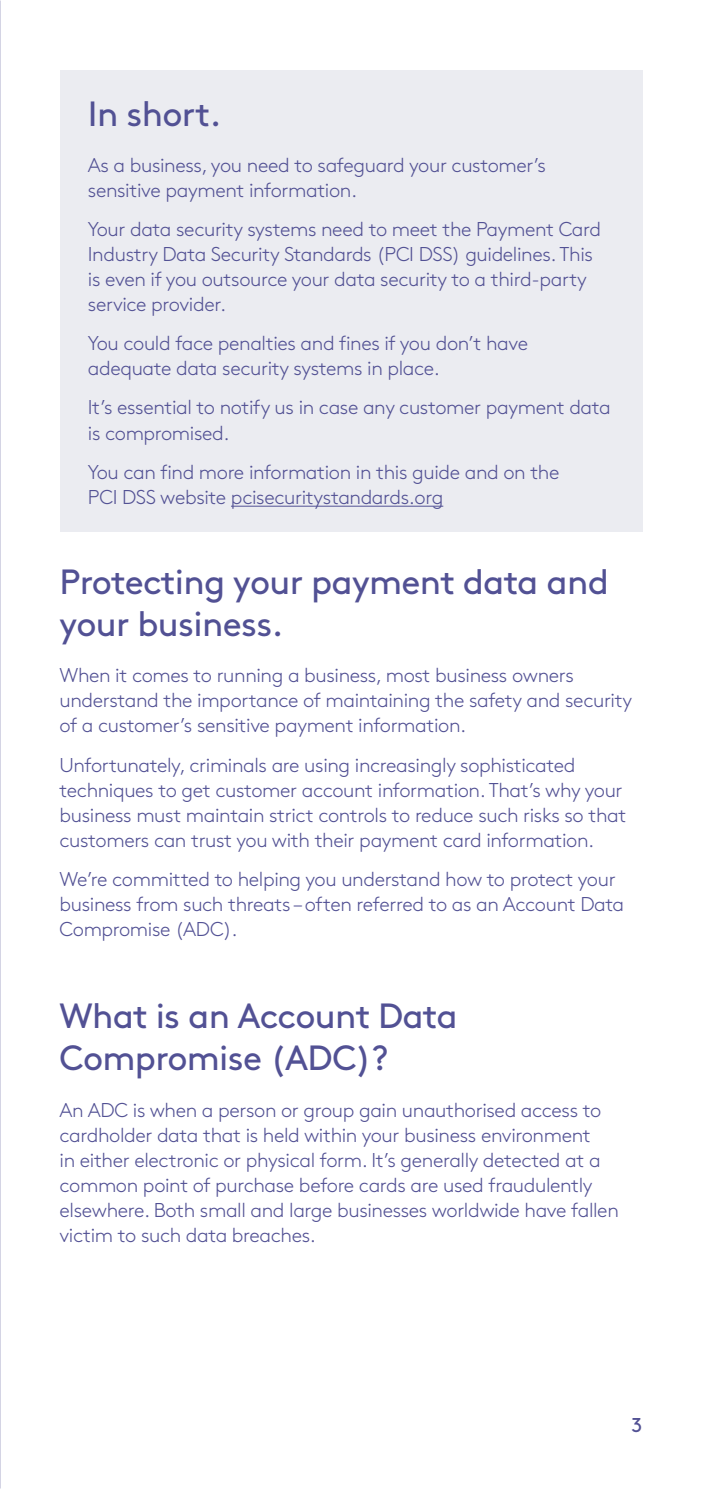
<style>
.page{position:relative;width:702px;height:1489px;background:#fff}
.page>*{position:absolute;margin:0;border:0;box-sizing:border-box;transform-origin:0 0}
.t1{font:35px/42.5px "Brown";letter-spacing:-.02em;color:#525194}
.t2{font:300 20px/25px "Brown";letter-spacing:-.02em;color:#525194}
.t3{font:20px "Brown";color:#525194}
</style>
<div class="page">
<div style="left:60px;top:71px;width:582px;height:461px;background:#ebecf1"></div>
<hr style="left:231px;top:505px;width:212px;height:1px;background:#525194">
<h2 class="t1" style="left:88px;top:89px;width:135px">In short.</h2>
<p class="t2" style="left:88px;top:151px;width:459px">As a business, you need to safeguard your customer’s sensitive payment information.</p>
<p class="t2" style="left:88px;top:215px;width:514px">Your data security systems need to meet the Payment Card Industry Data Security Standards (PCI DSS) guidelines. This is even if you outsource your data security to a third-party service provider.</p>
<p class="t2" style="left:88px;top:329px;width:441px">You could face penalties and fines if you don’t have adequate data security systems in place.</p>
<p class="t2" style="left:88px;top:393px;width:524px">It’s essential to notify us in case any customer payment data is compromised.</p>
<p class="t2" style="left:88px;top:458px;width:473px">You can find more information in this guide and on the<br>PCI DSS website pcisecuritystandards.org</p>
<h2 class="t1" style="left:60px;top:557px;width:550px">Protecting your payment data and your business.</h2>
<p class="t2" style="left:60px;top:661px;width:574px">When it comes to running a business, most business owners understand the importance of maintaining the safety and security of a customer’s sensitive payment information.</p>
<p class="t2" style="left:60px;top:750px;width:568px">Unfortunately, criminals are using increasingly sophisticated techniques to get customer account information. That’s why your business must maintain strict controls to reduce such risks so that customers can trust you with their payment card information.</p>
<p class="t2" style="left:60px;top:864px;width:566px">We’re committed to helping you understand how to protect your business from such threats – often referred to as an Account Data<br>Compromise (ADC).</p>
<h2 class="t1" style="left:60px;top:991px;width:399px">What is an Account Data<br>Compromise (ADC)?</h2>
<p class="t2" style="left:60px;top:1095px;width:560px">An ADC is when a person or group gain unauthorised access to cardholder data that is held within your business environment<br>in either electronic or physical form. It’s generally detected at a common point of purchase before cards are used fraudulently elsewhere. Both small and large businesses worldwide have fallen victim to such data breaches.</p>
<p class="t3" style="left:631px;top:1409px;width:12px">3</p>
</div>
